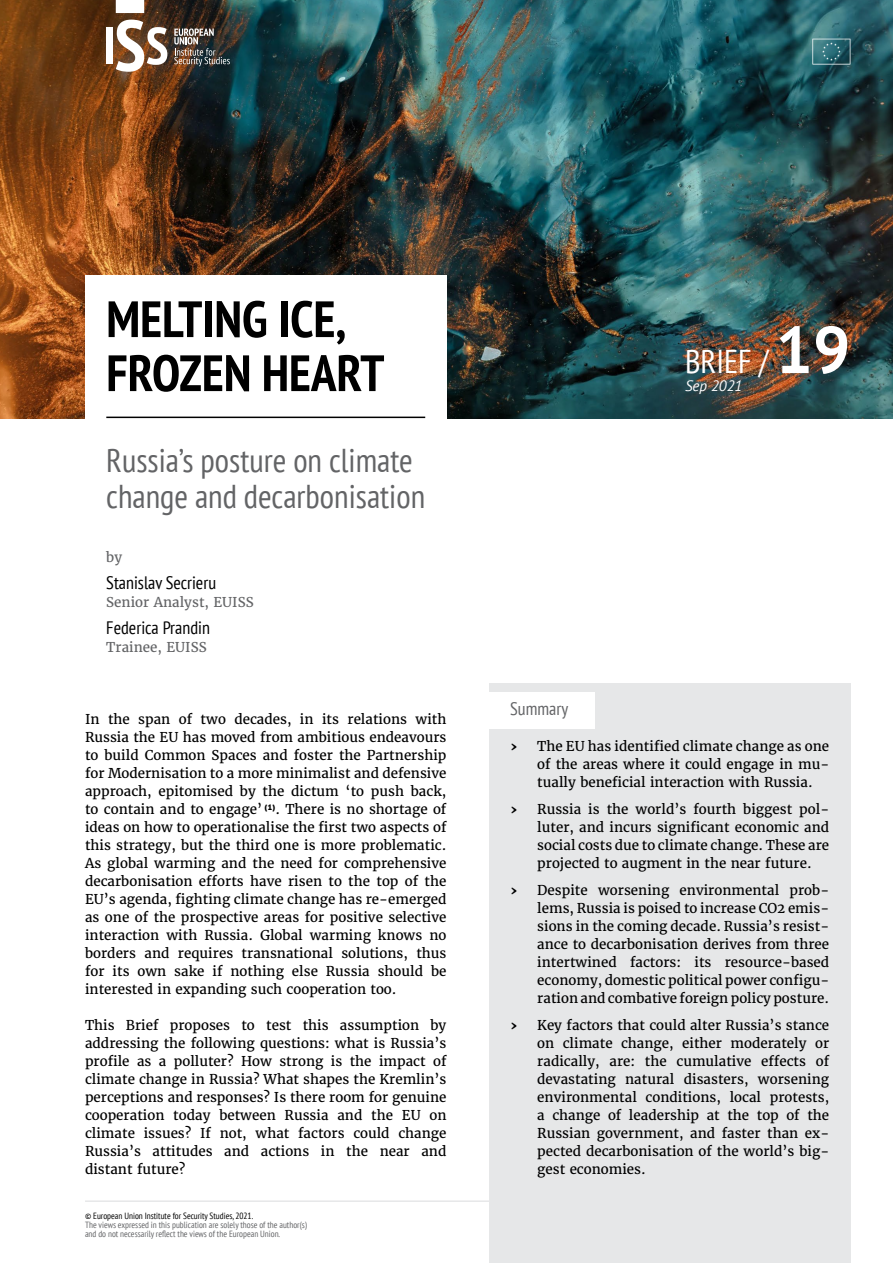
<style>
.page{position:relative;width:893px;height:1263px;background:#fff}
.page>*{position:absolute;margin:0;border:0;box-sizing:border-box;transform-origin:0 0}
._0_1_publication_nam{font:700 66px "PT Sans";color:#fff}
._1_title{font:700 condensed 51px/54px "PT Sans";color:#000}
._2_subtitle{font:condensed 33px/36px "PT Sans";color:#636466}
._0_1_publication_nam-2{font:condensed 33px "PT Sans";color:#fff}
._3_2_author_name{font:condensed 18px "PT Sans";color:#000}
._6_1_summary_header{font:condensed 18px "PT Sans";color:#636466}
._0_2_publication_dat{font:italic 15px "PT Sans";color:#fff}
._4_body{font:13.5px/18px "Merriweather";color:#000;text-align:justify}
._3_1_by_bio{font:13.5px "Merriweather";color:#636466}
.t1{font:700 13.5px "Merriweather";color:#000}
.t2{font:condensed 9px/9px "PT Sans";color:#636466}
.t3{font:condensed 9px "PT Sans";color:#000}
</style>
<div class="page">
<img style="left:0;top:0;width:893px;height:418px">
<hr style="left:85px;top:1200px;width:765px;height:2px;background:#e6e7e8">
<img style="left:174px;top:28px;width:56px;height:38px">
<div style="left:106px;top:28px;width:6px;height:36px;background:#fff"></div>
<div style="left:116px;top:0;width:28px;height:13px;background:#fff"></div>
<svg style="left:116px;top:20px;width:51px;height:52px"></svg>
<svg style="left:812px;top:39px;width:38px;height:26px"></svg>
<div style="left:85px;top:276px;width:361px;height:151px;background:#fff"></div>
<hr style="left:106px;top:417px;width:319px;height:1px;background:#000">
<div style="left:489px;top:683px;width:361px;height:580px;background:#e6e7e8"></div>
<div style="left:483px;top:692px;width:112px;height:36px;background:#fff"></div>
<p class="_1_title" style="left:106px;top:291px;width:280px">MELTING ICE,<br>FROZEN HEART</p>
<p class="_2_subtitle" style="left:106px;top:442px;width:320px">Russia’s posture on climate change and decarbonisation</p>
<p class="_3_1_by_bio" style="left:106px;top:549px;width:17px">by</p>
<p class="_3_2_author_name" style="left:106px;top:571px;width:111px">Stanislav Secrieru</p>
<p class="_3_1_by_bio" style="left:106px;top:594px;width:149px">Senior Analyst, EUISS</p>
<p class="_3_2_author_name" style="left:106px;top:616px;width:105px">Federica Prandin</p>
<p class="_3_1_by_bio" style="left:106px;top:639px;width:102px">Trainee, EUISS</p>
<p class="_4_body" style="left:85px;top:710px;width:363px">In the span of two decades, in its relations with Russia the EU has moved from ambitious endeavours to build Common Spaces and foster the Partnership for Modernisation to a more minimalist and defensive approach, epitomised by the dictum ‘to push back, to contain and to engage’ <sup>(1)</sup>. There is no shortage of ideas on how to operationalise the first two aspects of this strategy, but the third one is more problematic.<br>As global warming and the need for comprehensive decarbonisation efforts have risen to the top of the EU’s agenda, fighting climate change has re-emerged as one of the prospective areas for positive selective interaction with Russia. Global warming knows no borders and requires transnational solutions, thus for its own sake if nothing else Russia should be interested in expanding such cooperation too.</p>
<p class="_4_body" style="left:85px;top:1016px;width:363px">This Brief proposes to test this assumption by addressing the following questions: what is Russia’s profile as a polluter? How strong is the impact of climate change in Russia? What shapes the Kremlin’s perceptions and responses? Is there room for genuine cooperation today between Russia and the EU on climate issues? If not, what factors could change Russia’s attitudes and actions in the near and distant future?</p>
<p class="t3" style="left:85px;top:1210px;width:170px">© European Union Institute for Security Studies, 2021.</p>
<p class="t2" style="left:85px;top:1220px;width:223px">The views expressed in this publication are solely those of the author(s) and do not necessarily reflect the views of the European Union.</p>
<p class="_0_1_publication_nam-2" style="left:685px;top:340px;width:85px">BRIEF /</p>
<p class="_0_2_publication_dat" style="left:685px;top:376px;width:59px">Sep 2021</p>
<p class="_0_1_publication_nam" style="left:776px;top:306px;width:76px">19</p>
<p class="_6_1_summary_header" style="left:510px;top:697px;width:59px">Summary</p>
<p class="t1" style="left:510px;top:738px;width:9px">›</p>
<p class="_4_body" style="left:537px;top:737px;width:293px">The EU has identified climate change as one of the areas where it could engage in mu&shy;tually beneficial interaction with Russia.</p>
<p class="t1" style="left:510px;top:801px;width:9px">›</p>
<p class="_4_body" style="left:537px;top:800px;width:293px">Russia is the world’s fourth biggest pol&shy;luter, and incurs significant economic and social costs due to climate change. These are projected to augment in the near future.</p>
<p class="t1" style="left:510px;top:882px;width:9px">›</p>
<p class="_4_body" style="left:537px;top:881px;width:293px">Despite worsening environmental prob&shy;lems, Russia is poised to increase CO2 emis&shy;sions in the coming decade. Russia’s resist&shy;ance to decarbonisation derives from three intertwined factors: its resource-based economy, domestic political power configu&shy;ration and combative foreign policy posture.</p>
<p class="t1" style="left:510px;top:1017px;width:9px">›</p>
<p class="_4_body" style="left:537px;top:1016px;width:293px">Key factors that could alter Russia’s stance on climate change, either moderately or radically, are: the cumulative effects of devastating natural disasters, worsening environmental conditions, local protests, a change of leadership at the top of the Russian government, and faster than ex&shy;pected decarbonisation of the world’s big&shy;gest economies.</p>
</div>
